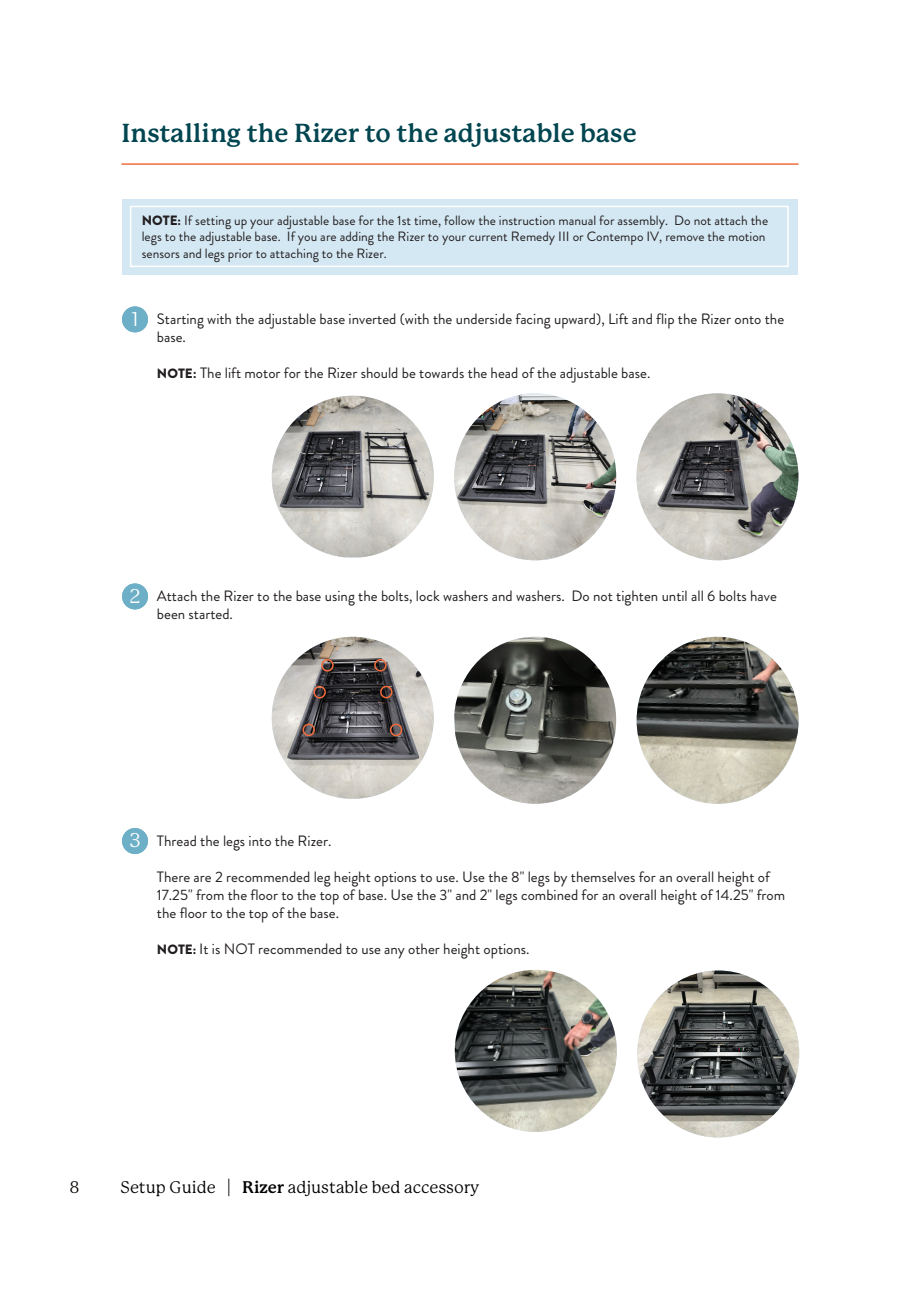
<style>
.page{position:relative;width:920px;height:1290px;background:#fff}
.page>*{position:absolute;margin:0;border:0;box-sizing:border-box;transform-origin:0 0}
.t1{font:700 25.5px "P22 Mackinac Pro";color:#014550}
.t2{font:16.5px "P22 Mackinac Pro";color:#000}
.t3{font:16.5px "P22 Mackinac Pro";color:#0a0604}
.t4{font:15px/18px "Brandon Grotesque";color:#231f20}
.t5{font:13.5px/16.5px "Brandon Grotesque";color:#231f20}
.s1{font-weight:900}
.s2{font-family:"P22 Mackinac Pro";font-size:19.5px;color:#fff}
.s3{font-weight:900;font-size:13.5px}
.s4{font-weight:700}
.s5{font-family:"P22 Mackinac Pro";font-weight:700;font-size:19.5px;color:#fff}
</style>
<div class="page">
<hr style="left:122px;top:163px;width:676px;height:2px;background:#f26c3c">
<div style="left:122px;top:200px;width:676px;height:75px;background:#d4e8f3"></div>
<img style="left:272px;top:396px;width:162px;height:161px">
<img style="left:454px;top:393px;width:162px;height:167px">
<img style="left:636px;top:393px;width:162px;height:167px">
<div style="left:122px;top:306px;width:26px;height:26px;background:#6cafc6;border-radius:50%"></div>
<img style="left:272px;top:637px;width:162px;height:162px;border-radius:80px">
<img style="left:454px;top:637px;width:162px;height:167px">
<div style="left:122px;top:583px;width:26px;height:26px;background:#6cafc6;border-radius:50%"></div>
<img style="left:455px;top:970px;width:162px;height:162px;border-radius:81px">
<img style="left:637px;top:970px;width:162px;height:167px">
<div style="left:122px;top:828px;width:26px;height:26px;background:#6cafc6;border-radius:50%"></div>
<div style="left:313px;top:686px;width:13px;height:12px;border:2px solid #f26c3c;border-radius:50%"></div>
<div style="left:380px;top:686px;width:12px;height:12px;border:2px solid #f26c3c;border-radius:50%"></div>
<div style="left:321px;top:659px;width:13px;height:13px;border:2px solid #f26c3c;border-radius:50%"></div>
<div style="left:303px;top:724px;width:12px;height:12px;border:2px solid #f26c3c;border-radius:50%"></div>
<div style="left:374px;top:659px;width:13px;height:13px;border:2px solid #f26c3c;border-radius:50%"></div>
<div style="left:390px;top:724px;width:12px;height:12px;border:2px solid #f26c3c;border-radius:50%"></div>
<img style="left:637px;top:637px;width:162px;height:167px">
<div style="left:130px;top:206px;width:659px;height:61px;border:2px solid #fff"></div>
<h1 class="t1" style="left:122px;top:118px;width:516px">Installing the Rizer to the adjustable base</h1>
<p class="t5" style="left:142px;top:212px;width:628px"><span class="s1">NOTE:</span> If setting up your adjustable base for the 1st time, follow the instruction manual for assembly. Do not attach the legs to the adjustable base. If you are adding the Rizer to your current Remedy III or Contempo IV, remove the motion sensors and legs prior to attaching to the Rizer.</p>
<p class="t4" style="left:157px;top:310px;width:629px;text-indent:-25px"><span class="s2">1</span> Starting with the adjustable base inverted (with the underside facing upward), Lift and flip the Rizer onto the base.</p>
<p class="t4" style="left:157px;top:364px;width:495px"><span class="s3">NOTE</span><span class="s4">:</span> The lift motor for the Rizer should be towards the head of the adjustable base.</p>
<p class="t4" style="left:157px;top:587px;width:621px;text-indent:-27px"><span class="s2">2</span><span class="s5">1</span> Attach the Rizer to the base using the bolts, lock washers and washers. Do not tighten until all 6 bolts have been started.</p>
<p class="t4" style="left:129px;top:832px;width:204px"><span class="s2">3</span><span class="s5">1</span> Thread the legs into the Rizer.</p>
<p class="t4" style="left:157px;top:868px;width:630px">There are 2 recommended leg height options to use. Use the 8" legs by themselves for an overall height of<br>17.25" from the floor to the top of base. Use the 3" and 2" legs combined for an overall height of 14.25" from the floor to the top of the base.</p>
<p class="t4" style="left:157px;top:940px;width:374px"><span class="s3">NOTE:</span> It is NOT recommended to use any other height options.</p>
<p class="t3" style="left:69px;top:1178px;width:12px">8</p>
<p class="t2" style="left:120px;top:1178px;width:361px">Setup Guide | <span class="s4">Rizer</span> adjustable bed accessory</p>
</div>
